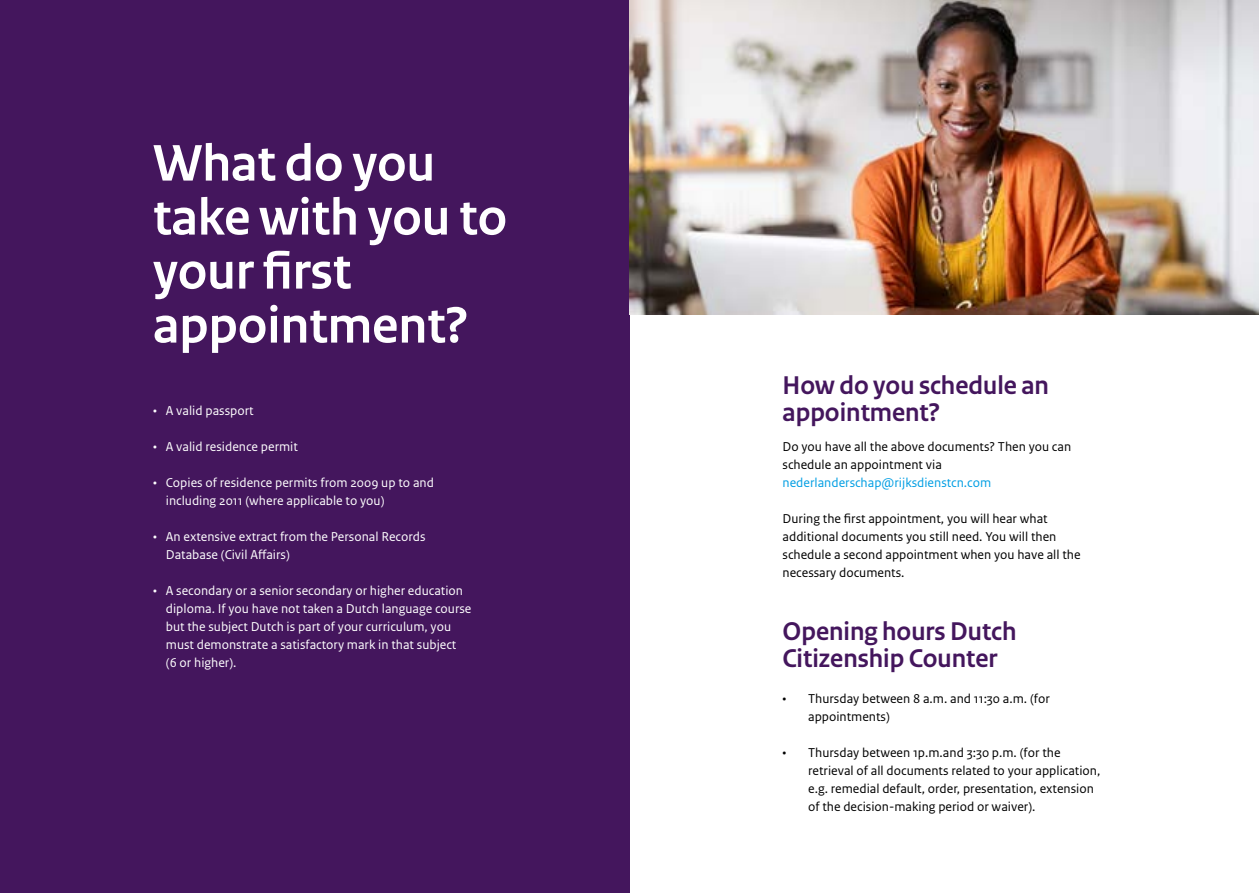
<style>
.page{position:relative;width:1259px;height:893px;background:#fff}
.page>*{position:absolute;margin:0;border:0;box-sizing:border-box;transform-origin:0 0}
.t1{font:700 54px/54px "Rijksoverheid Sans Heading";color:#fff}
.t2{font:700 27px/27px "Rijksoverheid Sans Heading";color:#44165d}
.t3{font:13.5px/18px "Rijksoverheid Sans Text";color:#000}
.t4{font:13.5px/18px "Rijksoverheid Sans Text";color:#fff}
.t5{font:13.5px "Rijksoverheid Sans Text";color:#009ee3}
</style>
<div class="page">
<div style="left:0;top:0;width:629px;height:893px;background:#44165d"></div>
<img style="left:629px;top:0;width:630px;height:315px">
<h1 class="t1" style="left:153px;top:137px;width:355px">What do you take with you to your first appointment?</h1>
<p class="t4" style="left:153px;top:401px;width:102px">• A valid passport</p>
<p class="t4" style="left:153px;top:437px;width:146px">• A valid residence permit</p>
<p class="t4" style="left:166px;top:473px;width:269px;text-indent:-13px">• Copies of residence permits from 2009 up to and including 2011 (where applicable to you)</p>
<p class="t4" style="left:166px;top:527px;width:261px;text-indent:-13px">• An extensive extract from the Personal Records<br>Database (Civil Affairs)</p>
<p class="t4" style="left:166px;top:581px;width:307px;text-indent:-13px">• A secondary or a senior secondary or higher education diploma. If you have not taken a Dutch language course but the subject Dutch is part of your curriculum, you must demonstrate a satisfactory mark in that subject<br>(6 or higher).</p>
<h2 class="t2" style="left:782px;top:373px;width:268px">How do you schedule an appointment?</h2>
<p class="t3" style="left:782px;top:437px;width:290px">Do you have all the above documents? Then you can schedule an appointment via</p>
<p class="t5" style="left:782px;top:474px;width:210px">nederlanderschap@rijksdienstcn.com</p>
<p class="t3" style="left:782px;top:509px;width:299px">During the first appointment, you will hear what additional documents you still need. You will then schedule a second appointment when you have all the necessary documents.</p>
<h2 class="t2" style="left:782px;top:618px;width:235px">Opening hours Dutch<br>Citizenship Counter</h2>
<p class="t3" style="left:808px;top:689px;width:243px;text-indent:-26px">• Thursday between 8 a.m. and 11:30 a.m. (for appointments)</p>
<p class="t3" style="left:808px;top:743px;width:294px;text-indent:-26px">• Thursday between 1p.m.and 3:30 p.m. (for the retrieval of all documents related to your application, e.g. remedial default, order, presentation, extension of the decision-making period or waiver).</p>
</div>
